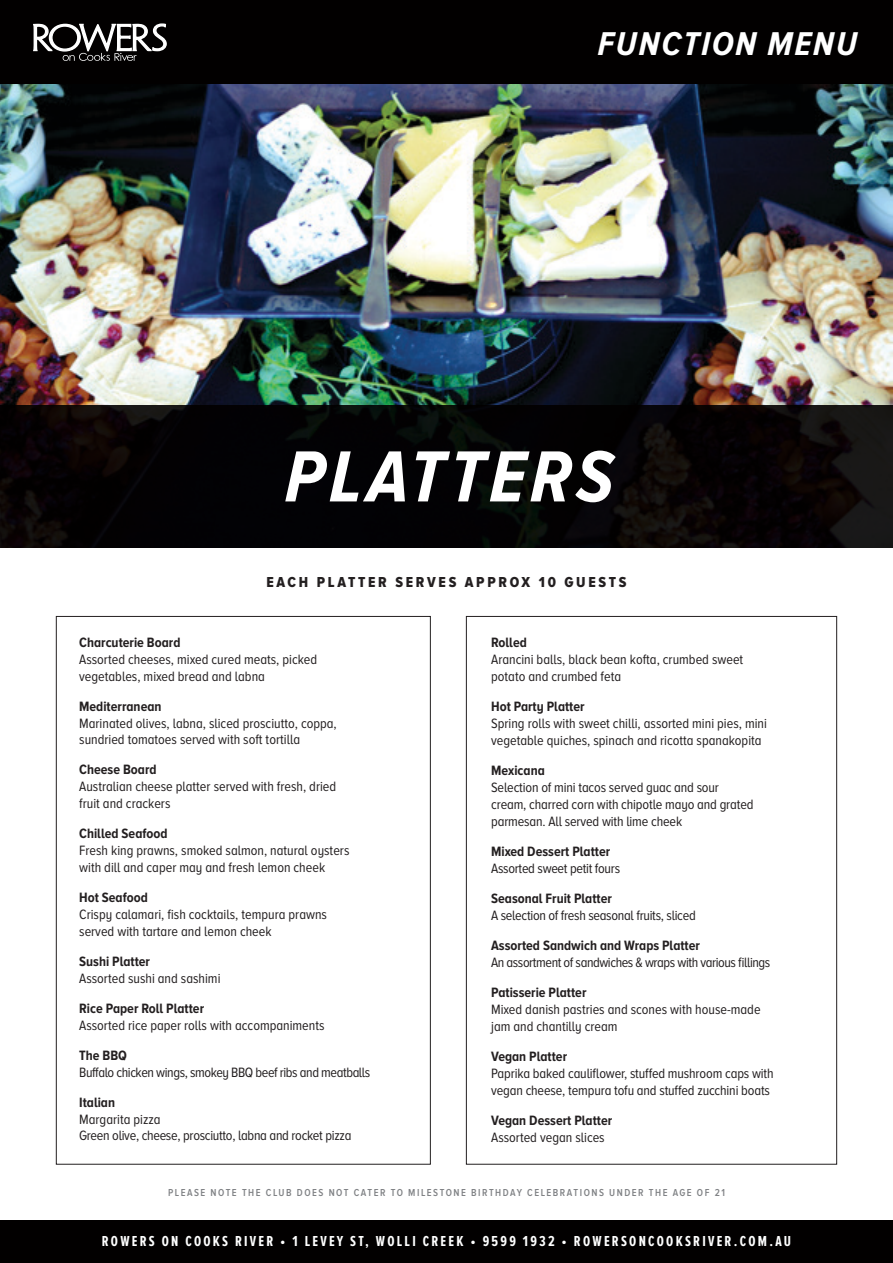
<style>
.page{position:relative;width:893px;height:1263px;background:#fff}
.page>*{position:absolute;margin:0;border:0;box-sizing:border-box;transform-origin:0 0}
.t1{font:italic 700 75px "Proxima Nova A Cond";letter-spacing:.06em;color:#fff}
.t2{font:italic 700 34.2px "Proxima Nova A Cond";letter-spacing:.06em;color:#fff}
.t3{font:700 15px "Proxima Nova A Ex Cn";letter-spacing:.15em;color:#fff}
.t4{font:15px "Proxima Nova A Cond Extrabld";letter-spacing:.18em;color:#231f20}
.t5{font:14.1px/16.8px "Proxima Nova A Cond";color:#231f20}
.t6{font:700 14.1px "Proxima Nova A Cond";color:#231f20}
.t7{font:14.1px "Proxima Nova A Cond";letter-spacing:-.02em;color:#231f20}
.t8{font:14.1px "Proxima Nova A Cond";letter-spacing:-.03em;color:#231f20}
.t9{font:600 10.5px "Proxima Nova A Cond";letter-spacing:.15em;color:#808285}
</style>
<div class="page">
<img style="left:0;top:84px;width:893px;height:321px">
<svg style="left:0;top:405px;width:893px;height:143px;background:#060405"></svg>
<div style="left:0;top:0;width:893px;height:84px;background:#020000"></div>
<div style="left:0;top:1220px;width:893px;height:43px;background:#020000"></div>
<svg style="left:33px;top:23px;width:134px;height:38px"></svg>
<p class="t2" style="left:598px;top:25px;width:261px">FUNCTION MENU</p>
<p class="t1" style="left:285px;top:435px;width:330px">PLATTERS</p>
<p class="t4" style="left:266px;top:574px;width:361px">EACH PLATTER SERVES APPROX 10 GUESTS</p>
<p class="t6" style="left:79px;top:634px;width:103px">Charcuterie Board</p>
<p class="t5" style="left:79px;top:650px;width:240px">Assorted cheeses, mixed cured meats, picked vegetables, mixed bread and labna</p>
<p class="t6" style="left:79px;top:698px;width:84px">Mediterranean</p>
<p class="t5" style="left:79px;top:714px;width:259px">Marinated olives, labna, sliced prosciutto, coppa, sundried tomatoes served with soft tortilla</p>
<p class="t6" style="left:79px;top:762px;width:79px">Cheese Board</p>
<p class="t5" style="left:79px;top:778px;width:259px">Australian cheese platter served with fresh, dried fruit and crackers</p>
<p class="t6" style="left:79px;top:826px;width:90px">Chilled Seafood</p>
<p class="t5" style="left:79px;top:842px;width:272px">Fresh king prawns, smoked salmon, natural oysters with dill and caper may and fresh lemon cheek</p>
<p class="t6" style="left:79px;top:889px;width:70px">Hot Seafood</p>
<p class="t5" style="left:79px;top:906px;width:249px">Crispy calamari, fish cocktails, tempura prawns served with tartare and lemon cheek</p>
<p class="t6" style="left:79px;top:953px;width:72px">Sushi Platter</p>
<p class="t5" style="left:79px;top:969px;width:143px">Assorted sushi and sashimi</p>
<p class="t6" style="left:79px;top:1000px;width:126px">Rice Paper Roll Platter</p>
<p class="t5" style="left:79px;top:1016px;width:247px">Assorted rice paper rolls with accompaniments</p>
<p class="t6" style="left:79px;top:1047px;width:49px">The BBQ</p>
<p class="t8" style="left:79px;top:1064px;width:293px">Buffalo chicken wings, smokey BBQ beef ribs and meatballs</p>
<p class="t6" style="left:79px;top:1094px;width:37px">Italian</p>
<p class="t5" style="left:79px;top:1110px;width:83px">Margarita pizza</p>
<p class="t7" style="left:79px;top:1128px;width:274px">Green olive, cheese, prosciutto, labna and rocket pizza</p>
<p class="t6" style="left:491px;top:635px;width:37px">Rolled</p>
<p class="t5" style="left:491px;top:651px;width:254px">Arancini balls, black bean kofta, crumbed sweet potato and crumbed feta</p>
<p class="t6" style="left:491px;top:699px;width:95px">Hot Party Platter</p>
<p class="t5" style="left:491px;top:715px;width:277px">Spring rolls with sweet chilli, assorted mini pies, mini vegetable quiches, spinach and ricotta spanakopita</p>
<p class="t6" style="left:491px;top:763px;width:55px">Mexicana</p>
<p class="t5" style="left:491px;top:779px;width:264px">Selection of mini tacos served guac and sour cream, charred corn with chipotle mayo and grated parmesan. All served with lime cheek</p>
<p class="t6" style="left:491px;top:843px;width:121px">Mixed Dessert Platter</p>
<p class="t7" style="left:491px;top:860px;width:130px">Assorted sweet petit fours</p>
<p class="t6" style="left:491px;top:891px;width:122px">Seasonal Fruit Platter</p>
<p class="t7" style="left:491px;top:908px;width:206px">A selection of fresh seasonal fruits, sliced</p>
<p class="t6" style="left:491px;top:938px;width:210px">Assorted Sandwich and Wraps Platter</p>
<p class="t8" style="left:491px;top:955px;width:281px">An assortment of sandwiches &amp; wraps with various fillings</p>
<p class="t6" style="left:491px;top:985px;width:97px">Patisserie Platter</p>
<p class="t5" style="left:491px;top:1001px;width:271px">Mixed danish pastries and scones with house-made jam and chantilly cream</p>
<p class="t6" style="left:491px;top:1049px;width:78px">Vegan Platter</p>
<p class="t5" style="left:491px;top:1065px;width:284px">Paprika baked cauliflower, stuffed mushroom caps with vegan cheese, tempura tofu and stuffed zucchini boats</p>
<p class="t6" style="left:491px;top:1113px;width:123px">Vegan Dessert Platter</p>
<p class="t5" style="left:491px;top:1129px;width:115px">Assorted vegan slices</p>
<p class="t9" style="left:168px;top:1186px;width:558px">PLEASE NOTE THE CLUB DOES NOT CATER TO MILESTONE BIRTHDAY CELEBRATIONS UNDER THE AGE OF 21</p>
<p class="t3" style="left:102px;top:1233px;width:691px">ROWERS ON COOKS RIVER • 1 LEVEY ST, WOLLI CREEK • 9599 1932 • ROWERSONCOOKSRIVER.COM.AU</p>
</div>
